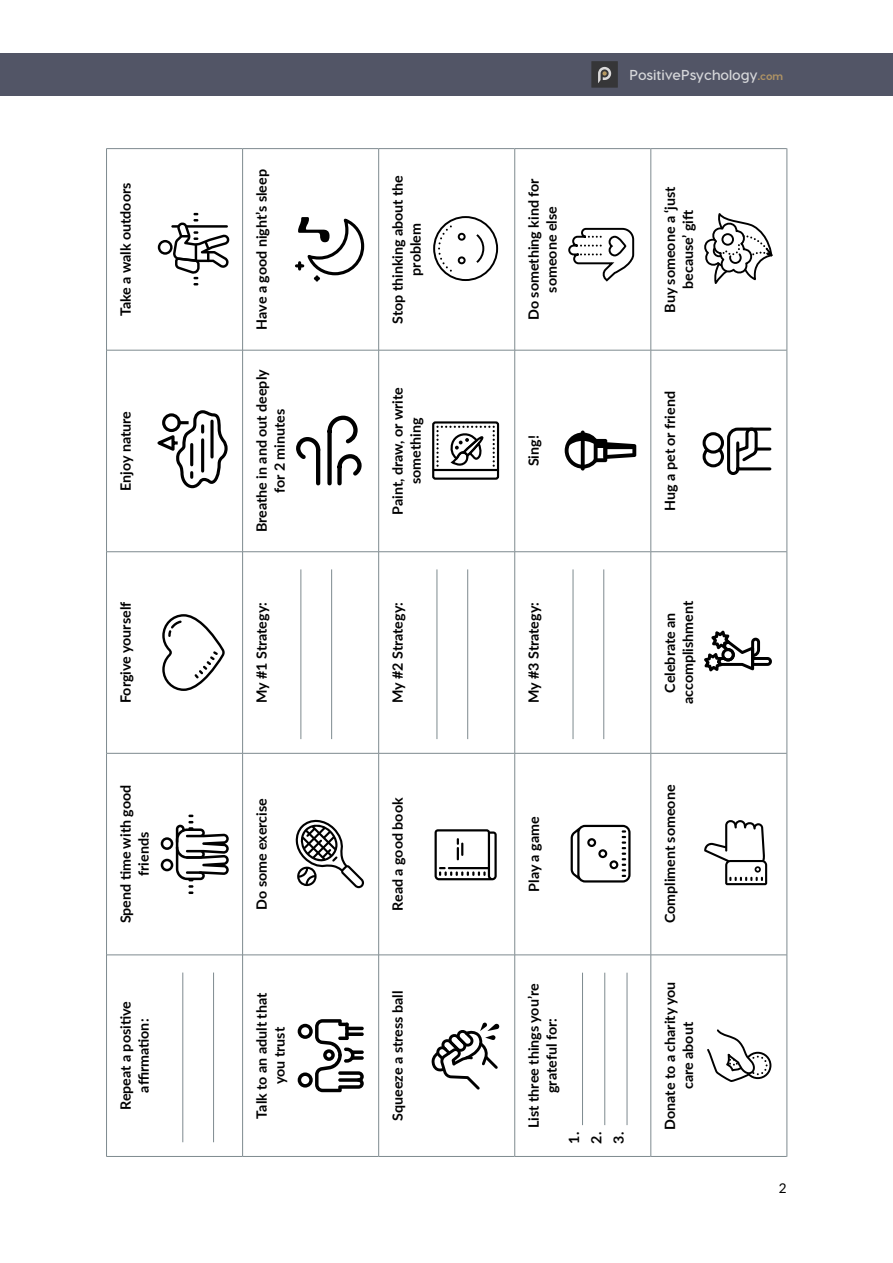
<style>
.page{position:relative;width:893px;height:1263px;background:#fff}
.page>*{position:absolute;margin:0;border:0;box-sizing:border-box;transform-origin:0 0}
.t1{font:700 14.4px "Visby CF";color:#d6d7da}
.t2{font:700 14.25px/18px "Lato";color:#000;text-align:center}
.t3{font:13.5px "Lato";color:#000}
.s1{font-weight:800;font-size:10.8px;color:#af9364}
</style>
<div class="page">
<div style="left:0;top:53px;width:893px;height:43px;background:#525566"></div>
<div style="left:591px;top:61px;width:27px;height:27px;background:#363638"></div>
<svg style="left:598px;top:67px;width:13px;height:16px"></svg>
<hr style="left:107px;top:955px;width:135px;height:1px;background:#7e8a8f">
<hr style="left:107px;top:753px;width:135px;height:1px;background:#7e8a8f">
<hr style="left:107px;top:551px;width:135px;height:1px;background:#7e8a8f">
<hr style="left:107px;top:350px;width:135px;height:1px;background:#7e8a8f">
<hr style="left:242px;top:955px;width:1px;height:202px;background:#7e8a8f">
<hr style="left:242px;top:753px;width:1px;height:202px;background:#7e8a8f">
<hr style="left:243px;top:955px;width:135px;height:1px;background:#7e8a8f">
<hr style="left:242px;top:552px;width:1px;height:201px;background:#7e8a8f">
<hr style="left:243px;top:753px;width:135px;height:1px;background:#7e8a8f">
<hr style="left:242px;top:350px;width:1px;height:202px;background:#7e8a8f">
<hr style="left:243px;top:551px;width:135px;height:1px;background:#7e8a8f">
<hr style="left:242px;top:148px;width:1px;height:202px;background:#7e8a8f">
<hr style="left:243px;top:350px;width:135px;height:1px;background:#7e8a8f">
<hr style="left:378px;top:955px;width:1px;height:202px;background:#7e8a8f">
<hr style="left:378px;top:753px;width:1px;height:202px;background:#7e8a8f">
<hr style="left:379px;top:955px;width:135px;height:1px;background:#7e8a8f">
<hr style="left:378px;top:552px;width:1px;height:201px;background:#7e8a8f">
<hr style="left:379px;top:753px;width:135px;height:1px;background:#7e8a8f">
<hr style="left:378px;top:350px;width:1px;height:202px;background:#7e8a8f">
<hr style="left:379px;top:551px;width:135px;height:1px;background:#7e8a8f">
<hr style="left:378px;top:148px;width:1px;height:202px;background:#7e8a8f">
<hr style="left:379px;top:350px;width:135px;height:1px;background:#7e8a8f">
<hr style="left:514px;top:955px;width:1px;height:202px;background:#7e8a8f">
<hr style="left:514px;top:753px;width:1px;height:202px;background:#7e8a8f">
<hr style="left:515px;top:955px;width:136px;height:1px;background:#7e8a8f">
<hr style="left:514px;top:552px;width:1px;height:201px;background:#7e8a8f">
<hr style="left:515px;top:753px;width:136px;height:1px;background:#7e8a8f">
<hr style="left:514px;top:350px;width:1px;height:202px;background:#7e8a8f">
<hr style="left:515px;top:551px;width:136px;height:1px;background:#7e8a8f">
<hr style="left:514px;top:148px;width:1px;height:202px;background:#7e8a8f">
<hr style="left:515px;top:350px;width:136px;height:1px;background:#7e8a8f">
<hr style="left:651px;top:955px;width:1px;height:202px;background:#7e8a8f">
<hr style="left:651px;top:753px;width:1px;height:202px;background:#7e8a8f">
<hr style="left:651px;top:955px;width:136px;height:1px;background:#7e8a8f">
<hr style="left:651px;top:552px;width:1px;height:201px;background:#7e8a8f">
<hr style="left:651px;top:753px;width:136px;height:1px;background:#7e8a8f">
<hr style="left:651px;top:350px;width:1px;height:202px;background:#7e8a8f">
<hr style="left:651px;top:551px;width:136px;height:1px;background:#7e8a8f">
<hr style="left:651px;top:148px;width:1px;height:202px;background:#7e8a8f">
<hr style="left:651px;top:350px;width:136px;height:1px;background:#7e8a8f">
<hr style="left:106px;top:955px;width:1px;height:202px;background:#7e8a8f">
<hr style="left:107px;top:1156px;width:135px;height:1px;background:#7e8a8f">
<hr style="left:106px;top:753px;width:1px;height:202px;background:#7e8a8f">
<hr style="left:106px;top:552px;width:1px;height:201px;background:#7e8a8f">
<hr style="left:106px;top:350px;width:1px;height:202px;background:#7e8a8f">
<hr style="left:106px;top:148px;width:1px;height:202px;background:#7e8a8f">
<hr style="left:107px;top:148px;width:135px;height:1px;background:#7e8a8f">
<hr style="left:243px;top:1156px;width:135px;height:1px;background:#7e8a8f">
<hr style="left:243px;top:148px;width:135px;height:1px;background:#7e8a8f">
<hr style="left:379px;top:1156px;width:135px;height:1px;background:#7e8a8f">
<hr style="left:379px;top:148px;width:135px;height:1px;background:#7e8a8f">
<hr style="left:515px;top:1156px;width:136px;height:1px;background:#7e8a8f">
<hr style="left:515px;top:148px;width:136px;height:1px;background:#7e8a8f">
<hr style="left:651px;top:1156px;width:136px;height:1px;background:#7e8a8f">
<hr style="left:651px;top:148px;width:136px;height:1px;background:#7e8a8f">
<hr style="left:787px;top:955px;width:1px;height:202px;background:#7e8a8f">
<hr style="left:787px;top:753px;width:1px;height:202px;background:#7e8a8f">
<hr style="left:787px;top:552px;width:1px;height:201px;background:#7e8a8f">
<hr style="left:787px;top:350px;width:1px;height:202px;background:#7e8a8f">
<hr style="left:787px;top:148px;width:1px;height:202px;background:#7e8a8f">
<hr style="left:183px;top:972px;width:1px;height:170px;background:#7e8a8f">
<hr style="left:213px;top:972px;width:1px;height:170px;background:#7e8a8f">
<hr style="left:301px;top:569px;width:1px;height:170px;background:#7e8a8f">
<hr style="left:331px;top:569px;width:1px;height:170px;background:#7e8a8f">
<hr style="left:437px;top:569px;width:1px;height:170px;background:#7e8a8f">
<hr style="left:467px;top:569px;width:1px;height:170px;background:#7e8a8f">
<hr style="left:582px;top:973px;width:1px;height:152px;background:#7e8a8f">
<hr style="left:604px;top:973px;width:1px;height:152px;background:#7e8a8f">
<hr style="left:627px;top:973px;width:1px;height:152px;background:#7e8a8f">
<hr style="left:573px;top:569px;width:1px;height:170px;background:#7e8a8f">
<hr style="left:603px;top:569px;width:1px;height:170px;background:#7e8a8f">
<svg style="left:298px;top:1019px;width:66px;height:73px"></svg>
<svg style="left:345px;top:1023px;width:4px;height:17px"></svg>
<svg style="left:345px;top:1032px;width:19px;height:4px"></svg>
<hr style="left:345px;top:1027px;width:19px;height:3px;background:#000;border-radius:2px">
<svg style="left:351px;top:1056px;width:13px;height:4px"></svg>
<svg style="left:351px;top:1050px;width:13px;height:4px"></svg>
<svg style="left:161px;top:815px;width:68px;height:79px"></svg>
<svg style="left:162px;top:614px;width:63px;height:77px"></svg>
<svg style="left:157px;top:410px;width:71px;height:79px"></svg>
<svg style="left:158px;top:213px;width:71px;height:72px"></svg>
<svg style="left:296px;top:217px;width:69px;height:63px"></svg>
<div style="left:433px;top:216px;width:65px;height:65px;border:2px solid #000;border-radius:50%"></div>
<svg style="left:476px;top:234px;width:9px;height:29px"></svg>
<svg style="left:438px;top:225px;width:28px;height:47px"></svg>
<svg style="left:568px;top:227px;width:67px;height:55px"></svg>
<svg style="left:704px;top:213px;width:69px;height:71px"></svg>
<svg style="left:296px;top:415px;width:66px;height:71px"></svg>
<svg style="left:432px;top:421px;width:68px;height:59px"></svg>
<svg style="left:565px;top:432px;width:71px;height:37px"></svg>
<svg style="left:581px;top:431px;width:4px;height:39px"></svg>
<svg style="left:702px;top:427px;width:70px;height:48px"></svg>
<svg style="left:704px;top:630px;width:68px;height:42px"></svg>
<svg style="left:707px;top:1029px;width:65px;height:53px"></svg>
<svg style="left:431px;top:1022px;width:69px;height:68px"></svg>
<svg style="left:295px;top:819px;width:69px;height:69px"></svg>
<svg style="left:435px;top:829px;width:62px;height:51px"></svg>
<svg style="left:571px;top:825px;width:60px;height:57px"></svg>
<svg style="left:704px;top:820px;width:63px;height:65px"></svg>
<p class="t2" style="left:116px;top:316px;width:135px;rotate:-90deg">Take a walk outdoors</p>
<p class="t2" style="left:116px;top:491px;width:81px;rotate:-90deg">Enjoy nature</p>
<p class="t2" style="left:116px;top:703px;width:103px;rotate:-90deg">Forgive yourself</p>
<p class="t2" style="left:116px;top:923px;width:140px;rotate:-90deg">Spend time with good friends</p>
<p class="t2" style="left:116px;top:1110px;width:110px;rotate:-90deg">Repeat a positive affirmation:</p>
<p class="t2" style="left:252px;top:330px;width:162px;rotate:-90deg">Have a good night’s sleep</p>
<p class="t2" style="left:252px;top:532px;width:164px;rotate:-90deg">Breathe in and out deeply for 2 minutes</p>
<p class="t2" style="left:252px;top:703px;width:102px;rotate:-90deg">My #1 Strategy:</p>
<p class="t2" style="left:252px;top:910px;width:113px;rotate:-90deg">Do some exercise</p>
<p class="t2" style="left:252px;top:1118px;width:127px;rotate:-90deg">Talk to an adult that you trust</p>
<p class="t2" style="left:388px;top:324px;width:150px;rotate:-90deg">Stop thinking about the problem</p>
<p class="t2" style="left:388px;top:515px;width:129px;rotate:-90deg">Paint, draw, or write something</p>
<p class="t2" style="left:388px;top:703px;width:102px;rotate:-90deg">My #2 Strategy:</p>
<p class="t2" style="left:388px;top:911px;width:115px;rotate:-90deg">Read a good book</p>
<p class="t2" style="left:388px;top:1121px;width:131px;rotate:-90deg">Squeeze a stress ball</p>
<p class="t1" style="left:629px;top:66px;width:155px">PositivePsychology<span class="s1">.com</span></p>
<p class="t2" style="left:524px;top:320px;width:143px;rotate:-90deg">Do something kind for someone else</p>
<p class="t2" style="left:524px;top:466px;width:32px;rotate:-90deg">Sing!</p>
<p class="t2" style="left:524px;top:703px;width:102px;rotate:-90deg">My #3 Strategy:</p>
<p class="t2" style="left:524px;top:891px;width:76px;rotate:-90deg">Play a game</p>
<p class="t2" style="left:524px;top:1128px;width:146px;rotate:-90deg">List three things you’re grateful for:</p>
<p class="t2" style="left:562px;top:1144px;width:13px;line-height:22.2px;text-align:justify;rotate:-90deg">1.<br>2.<br>3.</p>
<p class="t2" style="left:660px;top:313px;width:128px;rotate:-90deg">Buy someone a ‘just because’ gift</p>
<p class="t2" style="left:660px;top:511px;width:121px;rotate:-90deg">Hug a pet or friend</p>
<p class="t2" style="left:660px;top:704px;width:105px;rotate:-90deg">Celebrate an accomplishment</p>
<p class="t2" style="left:660px;top:923px;width:140px;rotate:-90deg">Compliment someone</p>
<p class="t2" style="left:660px;top:1130px;width:150px;rotate:-90deg">Donate to a charity you care about</p>
<p class="t3" style="left:779px;top:1178px;width:9px">2</p>
</div>
